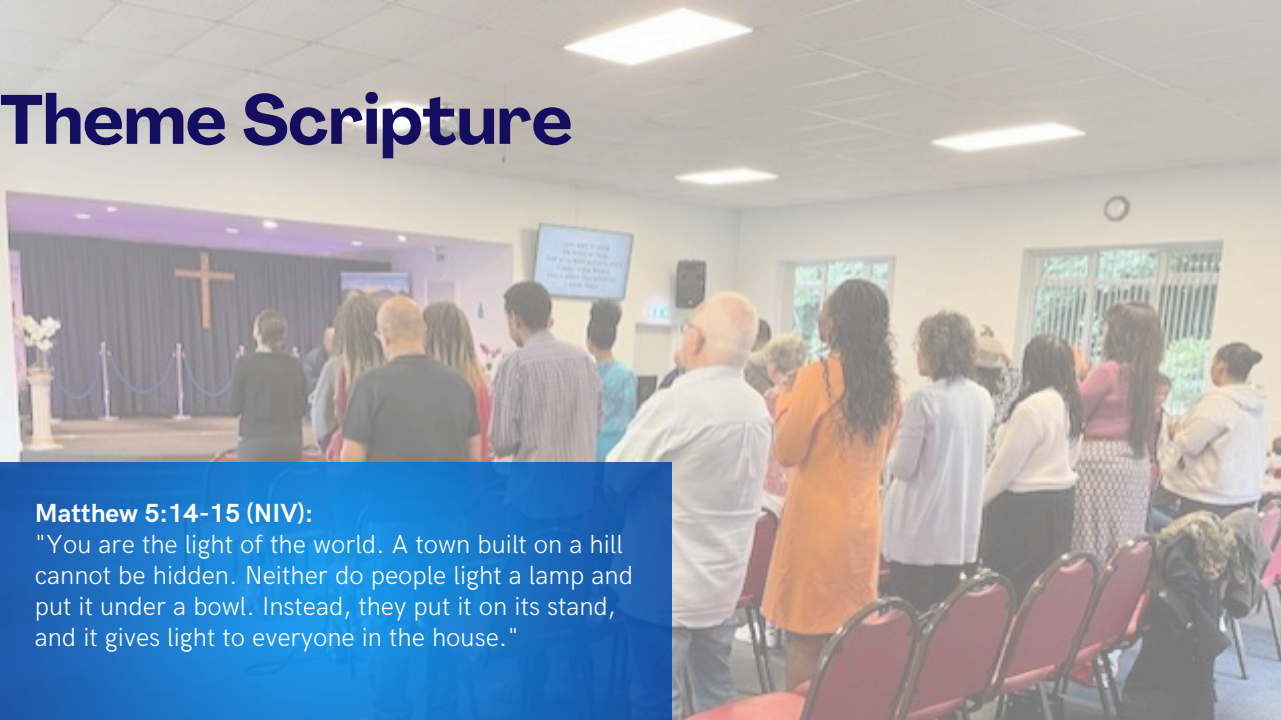
<style>
.page{position:relative;width:1281px;height:720px;background:#fff}
.page>*{position:absolute;margin:0;border:0;box-sizing:border-box;transform-origin:0 0}
.t1{font:700 68.75px "Agrandir";color:#150e60}
.t2{font:300 26.25px/31px "HK Grotesk";color:#fff}
.t3{font:700 26.25px "HK Grotesk";color:#fff}
</style>
<div class="page">
<img style="left:0;top:0;width:1281px;height:720px">
<img style="left:0;top:463px;width:671px;height:257px">
<p class="t1" style="left:0;top:92px;width:574px">Theme Scripture</p>
<p class="t3" style="left:35px;top:499px;width:280px">Matthew 5:14-15 (NIV):</p>
<h1 class="t2" style="left:35px;top:530px;width:600px">"You are the light of the world. A town built on a hill cannot be hidden. Neither do people light a lamp and put it under a bowl. Instead, they put it on its stand, and it gives light to everyone in the house."</h1>
</div>
